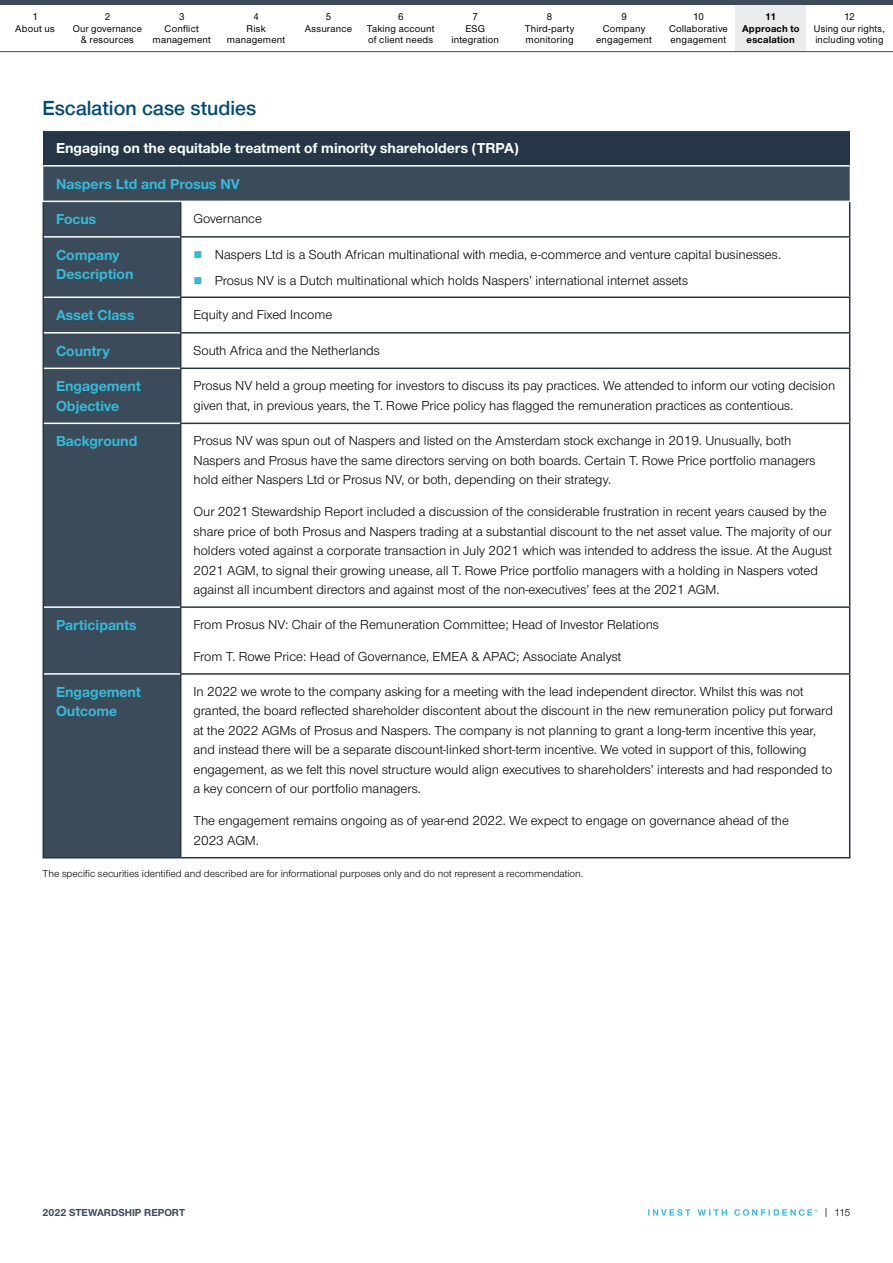
<style>
.page{position:relative;width:893px;height:1263px;background:#fff}
.page>*{position:absolute;margin:0;border:0;box-sizing:border-box;transform-origin:0 0}
.t1{font:21px "Nimbus San Nov Sem Bol";color:#004b79}
.Case_study_sidebar_s{font:700 15px/19.5px "Nimbus Sans Novus";color:#34bbda}
.Case_study_small_hea{font:700 15px "Nimbus Sans Novus";color:#fff}
.Case_study_company_n{font:700 15px "Nimbus Sans Novus";color:#34bbda}
.Body{font:13.5px/19.5px "Nimbus Sans Novus";color:#000}
.Footnotes{font:10.5px "Nimbus Sans Novus";color:#000}
.t2{font:700 10.5px "Nimbus Sans Novus";color:#3b4b59}
.t3{font:500 10.2px/11.6px "Nimbus Sans Novus";letter-spacing:.02em;color:#000;text-align:center}
.t4{font:700 10.2px/11.6px "Nimbus Sans Novus";letter-spacing:.02em;color:#000;text-align:center}
</style>
<div class="page">
<svg style="left:648px;top:1209px;width:170px;height:7px"></svg>
<div style="left:736px;top:4px;width:70px;height:48px;background:#e9ebed"></div>
<hr style="left:0;top:51px;width:893px;height:1px;background:#3b4b59">
<hr style="left:0;top:0;width:893px;height:4px;background:#3b4b59">
<div style="left:43px;top:130px;width:807px;height:36px;background:#253746"></div>
<svg style="left:43px;top:167px;width:807px;height:690px"></svg>
<hr style="left:43px;top:202px;width:1px;height:35px;background:#253746">
<hr style="left:180px;top:202px;width:1px;height:34px;background:#253746">
<hr style="left:849px;top:202px;width:1px;height:34px;background:#253746">
<hr style="left:43px;top:237px;width:1px;height:60px;background:#253746">
<hr style="left:180px;top:236px;width:670px;height:2px;background:#253746">
<hr style="left:180px;top:238px;width:1px;height:58px;background:#253746">
<hr style="left:849px;top:238px;width:1px;height:58px;background:#253746">
<hr style="left:43px;top:297px;width:1px;height:36px;background:#253746">
<hr style="left:180px;top:296px;width:670px;height:2px;background:#253746">
<hr style="left:180px;top:298px;width:1px;height:34px;background:#253746">
<hr style="left:849px;top:298px;width:1px;height:34px;background:#253746">
<hr style="left:43px;top:333px;width:1px;height:35px;background:#253746">
<hr style="left:180px;top:332px;width:670px;height:2px;background:#253746">
<hr style="left:180px;top:334px;width:1px;height:34px;background:#253746">
<hr style="left:849px;top:334px;width:1px;height:34px;background:#253746">
<hr style="left:43px;top:368px;width:1px;height:55px;background:#253746">
<hr style="left:180px;top:368px;width:670px;height:1px;background:#253746">
<hr style="left:180px;top:369px;width:1px;height:54px;background:#253746">
<hr style="left:849px;top:369px;width:1px;height:54px;background:#253746">
<hr style="left:43px;top:423px;width:1px;height:184px;background:#253746">
<hr style="left:180px;top:423px;width:670px;height:1px;background:#253746">
<hr style="left:180px;top:424px;width:1px;height:182px;background:#253746">
<hr style="left:849px;top:424px;width:1px;height:182px;background:#253746">
<hr style="left:43px;top:607px;width:1px;height:67px;background:#253746">
<hr style="left:180px;top:606px;width:670px;height:2px;background:#253746">
<hr style="left:180px;top:608px;width:1px;height:65px;background:#253746">
<hr style="left:849px;top:608px;width:1px;height:65px;background:#253746">
<hr style="left:43px;top:674px;width:1px;height:183px;background:#253746">
<hr style="left:180px;top:673px;width:670px;height:2px;background:#253746">
<hr style="left:180px;top:675px;width:1px;height:182px;background:#253746">
<hr style="left:849px;top:675px;width:1px;height:182px;background:#253746">
<hr style="left:43px;top:857px;width:138px;height:1px;background:#253746">
<hr style="left:181px;top:857px;width:669px;height:1px;background:#253746">
<hr style="left:43px;top:130px;width:138px;height:1px;background:#fff">
<hr style="left:181px;top:130px;width:669px;height:1px;background:#fff">
<hr style="left:43px;top:201px;width:138px;height:1px;background:#fff">
<hr style="left:181px;top:201px;width:669px;height:1px;background:#fff">
<hr style="left:44px;top:236px;width:136px;height:2px;background:#fff">
<hr style="left:44px;top:296px;width:136px;height:2px;background:#fff">
<hr style="left:44px;top:332px;width:136px;height:2px;background:#fff">
<hr style="left:44px;top:368px;width:136px;height:1px;background:#fff">
<hr style="left:44px;top:423px;width:136px;height:1px;background:#fff">
<hr style="left:44px;top:606px;width:136px;height:2px;background:#fff">
<hr style="left:44px;top:673px;width:136px;height:2px;background:#fff">
<hr style="left:43px;top:165px;width:138px;height:2px;background:#fff">
<hr style="left:181px;top:165px;width:669px;height:2px;background:#fff">
<svg style="left:194px;top:251px;width:7px;height:7px"></svg>
<svg style="left:194px;top:277px;width:7px;height:7px"></svg>
<p class="t3" style="left:15px;top:10px;width:41px">1<br>About us</p>
<p class="t3" style="left:73px;top:10px;width:71px">2<br>Our governance &amp; resources</p>
<p class="t3" style="left:153px;top:10px;width:60px">3<br>Conflict management</p>
<p class="t3" style="left:227px;top:10px;width:60px">4<br>Risk management</p>
<p class="t3" style="left:305px;top:10px;width:49px">5<br>Assurance</p>
<p class="t3" style="left:367px;top:10px;width:69px">6<br>Taking account of client needs</p>
<p class="t3" style="left:451px;top:10px;width:49px">7<br>ESG integration</p>
<p class="t3" style="left:525px;top:10px;width:51px">8<br>Third-party monitoring</p>
<p class="t3" style="left:596px;top:10px;width:57px">9<br>Company engagement</p>
<p class="t3" style="left:669px;top:10px;width:60px">10<br>Collaborative engagement</p>
<p class="t4" style="left:742px;top:10px;width:59px">11<br>Approach to escalation</p>
<p class="t3" style="left:814px;top:10px;width:72px">12<br>Using our rights, including voting</p>
<h3 class="t1" style="left:43px;top:94px;width:215px">Escalation case studies</h3>
<p class="Case_study_small_hea" style="left:56px;top:138px;width:464px">Engaging on the equitable treatment of minority shareholders (TRPA)</p>
<p class="Case_study_company_n" style="left:56px;top:173px;width:185px">Naspers Ltd and Prosus NV</p>
<p class="Case_study_sidebar_s" style="left:56px;top:209px;width:42px">Focus</p>
<p class="Body" style="left:193px;top:208px;width:70px">Governance</p>
<p class="Case_study_sidebar_s" style="left:56px;top:244px;width:79px">Company<br>Description</p>
<p class="Body" style="left:215px;top:244px;width:568px">Naspers Ltd is a South African multinational with media, e-commerce and venture capital businesses.</p>
<p class="Body" style="left:215px;top:270px;width:475px">Prosus NV is a Dutch multinational which holds Naspers’ international internet assets</p>
<p class="Case_study_sidebar_s" style="left:56px;top:305px;width:80px">Asset Class</p>
<p class="Body" style="left:193px;top:304px;width:140px">Equity and Fixed Income</p>
<p class="Case_study_sidebar_s" style="left:56px;top:340px;width:55px">Country</p>
<p class="Body" style="left:193px;top:340px;width:188px">South Africa and the Netherlands</p>
<p class="Case_study_sidebar_s" style="left:56px;top:376px;width:86px">Engagement<br>Objective</p>
<p class="Body" style="left:193px;top:375px;width:643px">Prosus NV held a group meeting for investors to discuss its pay practices. We attended to inform our voting decision given that, in previous years, the T. Rowe Price policy has flagged the remuneration practices as contentious.</p>
<p class="Case_study_sidebar_s" style="left:56px;top:431px;width:83px">Background</p>
<p class="Body" style="left:193px;top:430px;width:624px">Prosus NV was spun out of Naspers and listed on the Amsterdam stock exchange in 2019. Unusually, both<br>Naspers and Prosus have the same directors serving on both boards. Certain T. Rowe Price portfolio managers hold either Naspers Ltd or Prosus NV, or both, depending on their strategy.</p>
<p class="Body" style="left:193px;top:502px;width:640px">Our 2021 Stewardship Report included a discussion of the considerable frustration in recent years caused by the share price of both Prosus and Naspers trading at a substantial discount to the net asset value. The majority of our holders voted against a corporate transaction in July 2021 which was intended to address the issue. At the August 2021 AGM, to signal their growing unease, all T. Rowe Price portfolio managers with a holding in Naspers voted against all incumbent directors and against most of the non-executives’ fees at the 2021 AGM.</p>
<p class="Case_study_sidebar_s" style="left:56px;top:614px;width:82px">Participants</p>
<p class="Body" style="left:193px;top:614px;width:467px">From Prosus NV: Chair of the Remuneration Committee; Head of Investor Relations</p>
<p class="Body" style="left:193px;top:646px;width:429px">From T. Rowe Price: Head of Governance, EMEA &amp; APAC; Associate Analyst</p>
<p class="Case_study_sidebar_s" style="left:56px;top:681px;width:86px">Engagement<br>Outcome</p>
<p class="Body" style="left:193px;top:681px;width:641px">In 2022 we wrote to the company asking for a meeting with the lead independent director. Whilst this was not granted, the board reflected shareholder discontent about the discount in the new remuneration policy put forward at the 2022 AGMs of Prosus and Naspers. The company is not planning to grant a long-term incentive this year, and instead there will be a separate discount-linked short-term incentive. We voted in support of this, following engagement, as we felt this novel structure would align executives to shareholders’ interests and had responded to a key concern of our portfolio managers.</p>
<p class="Body" style="left:193px;top:811px;width:597px">The engagement remains ongoing as of year-end 2022. We expect to engage on governance ahead of the<br>2023 AGM.</p>
<p class="Footnotes" style="left:43px;top:867px;width:542px">The specific securities identified and described are for informational purposes only and do not represent a recommendation.</p>
<p class="t2" style="left:43px;top:1205px;width:144px">2022 STEWARDSHIP REPORT</p>
<p class="Footnotes" style="left:823px;top:1206px;width:28px">| 115</p>
</div>
